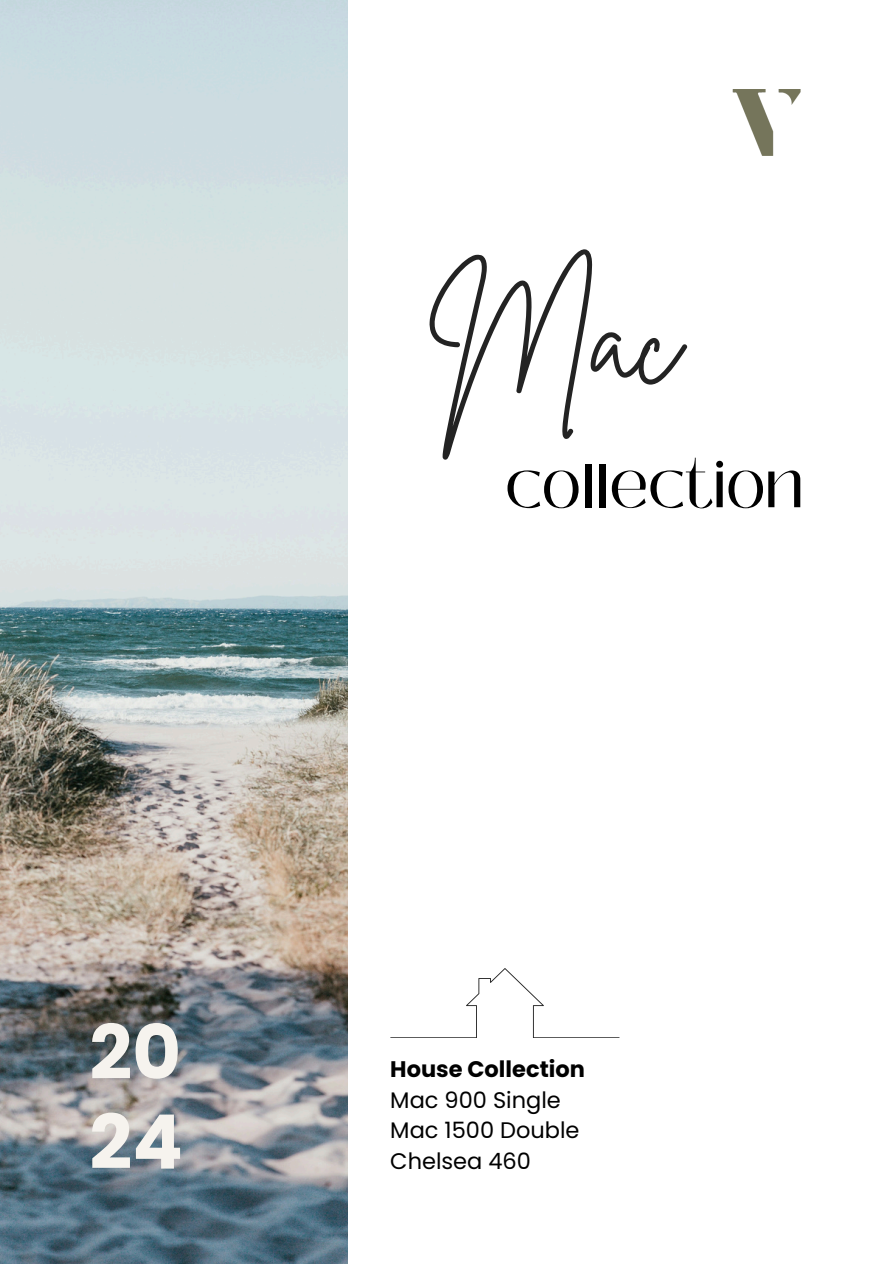
<style>
.page{position:relative;width:894px;height:1264px;background:#fff}
.page>*{position:absolute;margin:0;border:0;box-sizing:border-box;transform-origin:0 0}
.t1{font:130.95px "Brittany Signature";color:#232323}
.t2{font:700 75px "Poppins";color:#f6f3ee}
.t3{font:61.8px "Black Mango";color:#000}
.t4{font:22.5px "Poppins";color:#000}
.t5{font:700 22.5px "Poppins";color:#000}
</style>
<div class="page">
<img style="left:732px;top:89px;width:69px;height:67px">
<svg style="left:466px;top:968px;width:78px;height:69px"></svg>
<img style="left:0;top:0;width:348px;height:1263px">
<p class="t2" style="left:89px;top:1000px;width:93px">20</p>
<p class="t2" style="left:89px;top:1089px;width:95px">24</p>
<p class="t1" style="left:428px;top:250px;width:255px">Mac</p>
<p class="t3" style="left:505px;top:439px;width:300px">collection</p>
<p class="t5" style="left:390px;top:1053px;width:196px">House Collection</p>
<h1 class="t4" style="left:390px;top:1084px;width:172px">Mac 900 Single</h1>
<h2 class="t4" style="left:390px;top:1114px;width:191px">Mac 1500 Double</h2>
<p class="t4" style="left:390px;top:1144px;width:142px">Chelsea 460</p>
</div>
